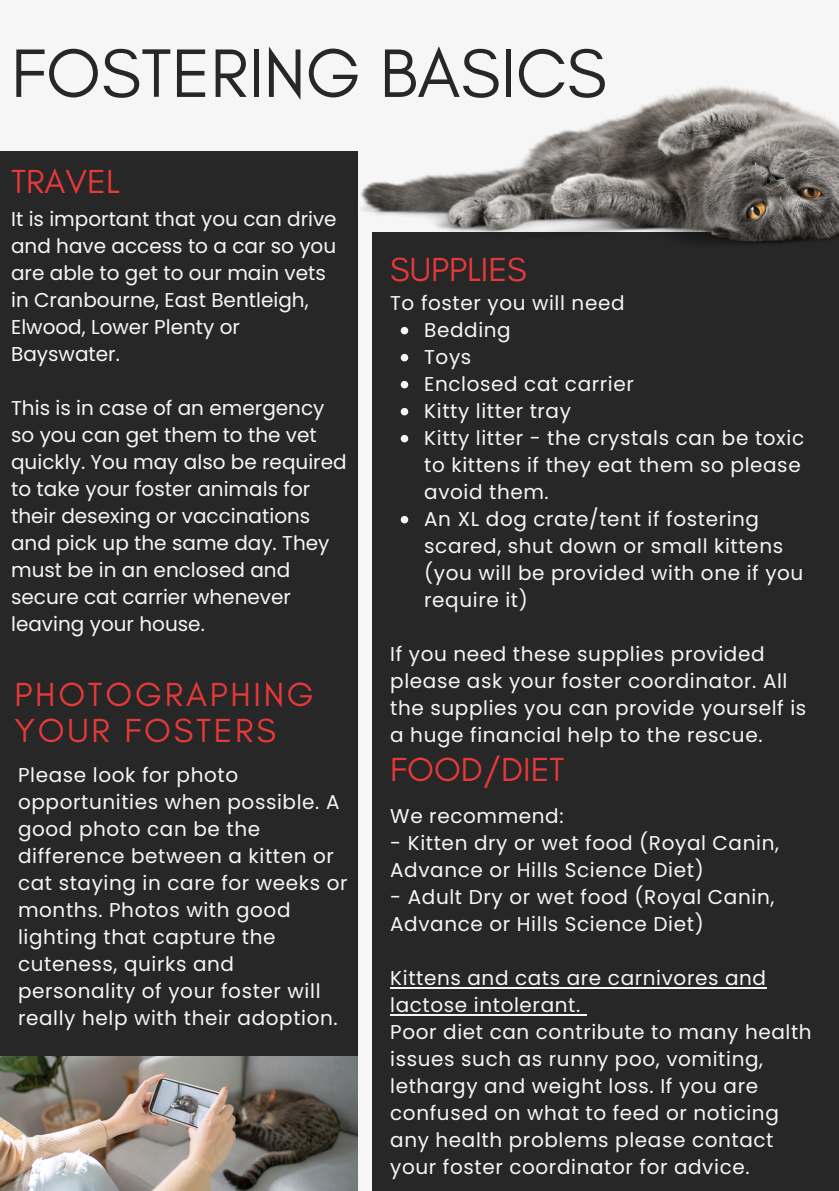
<style>
.page{position:relative;width:839px;height:1191px;background:#fff}
.page>*{position:absolute;margin:0;border:0;box-sizing:border-box;transform-origin:0 0}
.t1{font:69.8px "Glacial Indifference";color:#272727}
.t2{font:34px/36px "Glacial Indifference";letter-spacing:.08em;color:#e83939}
.t3{font:34px "Glacial Indifference";color:#e83939}
.t4{font:20px/27px "Poppins";letter-spacing:.03em;color:#f6f6f6}
.t5{font:20px/27px "Poppins";color:#f6f6f6}
</style>
<div class="page">
<div style="left:0;top:0;width:838px;height:1191px;background:#f6f6f6"></div>
<img style="left:0;top:1055px;width:358px;height:136px">
<div style="left:0;top:151px;width:358px;height:904px;background:#272727"></div>
<div style="left:372px;top:232px;width:466px;height:959px;background:#272727"></div>
<img style="left:361px;top:86px;width:477px;height:157px">
<svg style="left:401px;top:327px;width:7px;height:7px"></svg>
<svg style="left:401px;top:354px;width:7px;height:7px"></svg>
<svg style="left:401px;top:381px;width:7px;height:7px"></svg>
<svg style="left:401px;top:408px;width:7px;height:7px"></svg>
<svg style="left:401px;top:435px;width:7px;height:7px"></svg>
<svg style="left:401px;top:516px;width:7px;height:7px"></svg>
<hr style="left:390px;top:987px;width:376px;height:1px;background:#f6f6f6">
<hr style="left:390px;top:1014px;width:191px;height:1px;background:#f6f6f6">
<h1 class="t1" style="left:11px;top:31px;width:597px">FOSTERING BASICS</h1>
<h2 class="t2" style="left:11px;top:164px;width:110px">TRAVEL</h2>
<p class="t5" style="left:11px;top:206px;width:327px">It is important that you can drive and have access to a car so you are able to get to our main vets in Cranbourne, East Bentleigh,<br>Elwood, Lower Plenty or<br>Bayswater.</p>
<p class="t5" style="left:11px;top:395px;width:337px">This is in case of an emergency so you can get them to the vet quickly. You may also be required to take your foster animals for their desexing or vaccinations and pick up the same day. They must be in an enclosed and secure cat carrier whenever leaving your house.</p>
<h2 class="t3" style="left:390px;top:249px;width:138px">SUPPLIES</h2>
<p class="t4" style="left:424px;top:290px;width:381px;text-indent:-34px">To foster you will need<br>Bedding<br>Toys<br>Enclosed cat carrier<br>Kitty litter tray<br>Kitty litter - the crystals can be toxic to kittens if they eat them so please avoid them.<br>An XL dog crate/tent if fostering scared, shut down or small kittens (you will be provided with one if you require it)</p>
<p class="t4" style="left:390px;top:641px;width:417px">If you need these supplies provided please ask your foster coordinator. All the supplies you can provide yourself is a huge financial help to the rescue.</p>
<h2 class="t2" style="left:15px;top:676px;width:301px">PHOTOGRAPHING<br>YOUR FOSTERS</h2>
<p class="t4" style="left:18px;top:762px;width:331px">Please look for photo opportunities when possible. A good photo can be the difference between a kitten or cat staying in care for weeks or months. Photos with good lighting that capture the cuteness, quirks and personality of your foster will really help with their adoption.</p>
<h2 class="t3" style="left:390px;top:749px;width:176px">FOOD/DIET</h2>
<p class="t4" style="left:390px;top:803px;width:175px">We recommend:</p>
<p class="t4" style="left:390px;top:830px;width:390px">- Kitten dry or wet food (Royal Canin,<br>Advance or Hills Science Diet)</p>
<p class="t4" style="left:390px;top:884px;width:385px">- Adult Dry or wet food (Royal Canin,<br>Advance or Hills Science Diet)</p>
<p class="t4" style="left:390px;top:965px;width:423px">Kittens and cats are carnivores and lactose intolerant.<br>Poor diet can contribute to many health issues such as runny poo, vomiting, lethargy and weight loss. If you are confused on what to feed or noticing any health problems please contact your foster coordinator for advice.</p>
</div>
